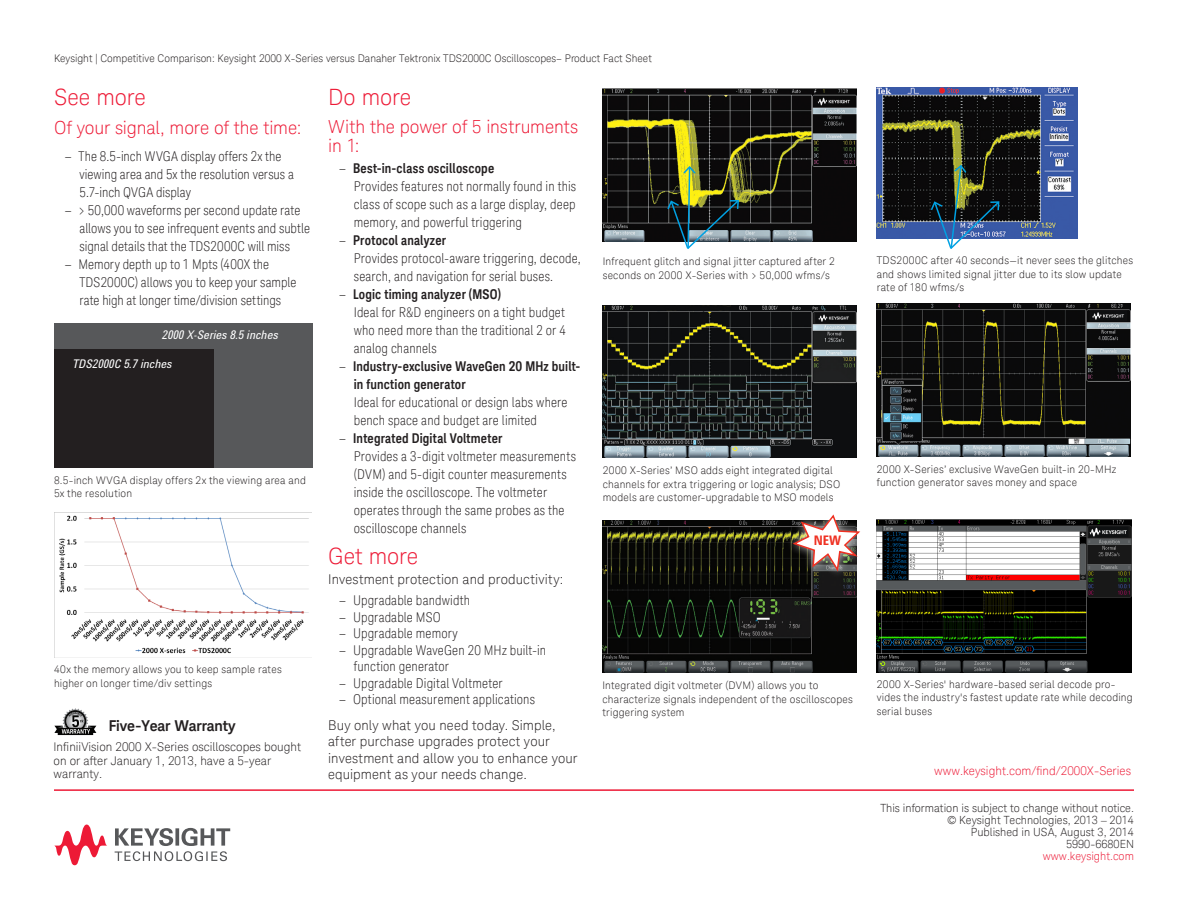
<style>
.page{position:relative;width:1188px;height:918px;background:#fff}
.page>*{position:absolute;margin:0;border:0;box-sizing:border-box;transform-origin:0 0}
.K_Heading_1{font:300 22.5px "Keysight Sans";letter-spacing:-.005em;color:#ed1a36}
.K_Heading_2{font:300 18px/19.5px "Keysight Sans";letter-spacing:-.005em;color:#ed1a36}
.t1{font:700 15px "Keysight Sans";letter-spacing:-.01em;color:#231f20}
.t2{font:300 condensed 13.5px/18px "Keysight Sans";letter-spacing:.01em;color:#231f20}
.K_Body_Text{font:300 13.5px/16.5px "Keysight Sans";letter-spacing:.01em;color:#231f20}
.Body_Text{font:700 13.5px "Agilent Condensed CFF";color:#ef3122}
.Captions_for_Figures{font:italic 12.3px "Agilent Condensed CFF";color:#fff}
.Body_Text-2{font:300 12px/13.5px "Keysight Sans";color:#231f20}
.K_Boilerplate_URLs_R{font:300 12px "Keysight Sans";color:#ed1a36}
.K_Boilerplate_Text{font:300 11.25px "Keysight Sans";color:#231f20}
.K_Boilerplate_Text-2{font:300 11.25px "Keysight Sans";color:#ed1a36}
.K_Captions{font:300 10.5px/13.5px "Keysight Sans";letter-spacing:.02em;color:#231f20}
.K_Page_Number_Header{font:300 10.5px "Keysight Sans";color:#231f20}
.s1{font-stretch:normal}
.s2{font-family:"Keysight Sans Condensed";font-weight:700;font-stretch:normal}
.s3{font-family:"Agilent Condensed CFF"}
</style>
<div class="page">
<hr style="left:54px;top:789px;width:1080px;height:2px;background:#ed1a36">
<img style="left:877px;top:304px;width:254px;height:152px">
<img style="left:603px;top:305px;width:254px;height:153px">
<img style="left:603px;top:89px;width:254px;height:152px">
<img style="left:877px;top:87px;width:201px;height:151px">
<img style="left:603px;top:520px;width:254px;height:153px">
<img style="left:54px;top:512px;width:258px;height:145px">
<img style="left:877px;top:519px;width:255px;height:153px">
<div style="left:54px;top:323px;width:259px;height:145px;background:#57585a"></div>
<div style="left:54px;top:349px;width:159px;height:119px;background:#231f20"></div>
<img style="left:666px;top:165px;width:74px;height:84px">
<svg style="left:930px;top:164px;width:71px;height:85px"></svg>
<div style="left:58px;top:728px;width:35px;height:7px;background:#050504"></div>
<svg style="left:54px;top:708px;width:42px;height:26px"></svg>
<div style="left:785px;top:506px;width:83px;height:74px;background:#fff;opacity:.75"></div>
<svg style="left:791px;top:513px;width:71px;height:61px"></svg>
<div style="left:812px;top:536px;width:31px;height:11px;background:#fff"></div>
<svg style="left:115px;top:828px;width:115px;height:33px"></svg>
<svg style="left:54px;top:825px;width:53px;height:40px"></svg>
<p class="K_Page_Number_Header" style="left:54px;top:52px;width:599px">Keysight | Competitive Comparison: Keysight 2000 X-Series versus Danaher Tektronix TDS2000C Oscilloscopes– Product Fact Sheet</p>
<p class="K_Heading_1" style="left:54px;top:84px;width:93px">See more</p>
<p class="K_Heading_2" style="left:54px;top:118px;width:249px">Of your signal, more of the time:</p>
<p class="t2" style="left:80px;top:147px;width:216px;text-indent:-15px"><span class="s1">–</span> The 8.5-inch WVGA display offers 2x the viewing area and 5x the resolution versus a<br>5.7-inch QVGA display</p>
<p class="t2" style="left:80px;top:201px;width:232px;text-indent:-15px"><span class="s1">–</span> &gt; 50,000 waveforms per second update rate allows you to see infrequent events and subtle signal details that the TDS2000C will miss</p>
<p class="t2" style="left:80px;top:255px;width:218px;text-indent:-15px"><span class="s1">–</span> Memory depth up to 1 Mpts (400X the<br>TDS2000C) allows you to keep your sample rate high at longer time/division settings</p>
<p class="Captions_for_Figures" style="left:162px;top:325px;width:118px">2000 X-Series 8.5 inches</p>
<p class="Captions_for_Figures" style="left:73px;top:354px;width:101px">TDS2000C 5.7 inches</p>
<p class="K_Captions" style="left:54px;top:473px;width:253px">8.5-inch WVGA display offers 2x the viewing area and<br>5x the resolution</p>
<p class="K_Captions" style="left:54px;top:663px;width:229px">40x the memory allows you to keep sample rates higher on longer time/div settings</p>
<p class="t1" style="left:109px;top:716px;width:128px">Five-Year Warranty</p>
<p class="Body_Text-2" style="left:54px;top:740px;width:249px">InfiniiVision 2000 X-Series oscilloscopes bought on or after January 1, 2013, have a 5-year warranty.</p>
<p class="K_Heading_1" style="left:328px;top:84px;width:85px">Do more</p>
<p class="K_Heading_2" style="left:328px;top:117px;width:251px">With the power of 5 instruments in 1:</p>
<p class="t2" style="left:354px;top:159px;width:224px;text-indent:-15px"><span class="s1">–</span> <span class="s2">Best-in-class oscilloscope<br></span>Provides features not normally found in this class of scope such as a large display, deep memory, and powerful triggering</p>
<p class="t2" style="left:354px;top:231px;width:229px;text-indent:-15px"><span class="s1">–</span> <span class="s2">Protocol analyzer<br></span>Provides protocol-aware triggering, decode, search, and navigation for serial buses.</p>
<p class="t2" style="left:354px;top:285px;width:214px;text-indent:-15px"><span class="s1">–</span> <span class="s2">Logic timing analyzer (MSO)<br></span>Ideal for R&amp;D engineers on a tight budget who need more than the traditional 2 or 4 analog channels</p>
<p class="t2" style="left:354px;top:357px;width:228px;text-indent:-15px"><span class="s1">–</span> <span class="s2">Industry-exclusive WaveGen 20 MHz built&shy;in function generator<br></span>Ideal for educational or design labs where bench space and budget are limited</p>
<p class="t2" style="left:354px;top:429px;width:224px;text-indent:-15px"><span class="s1">–</span> <span class="s2">Integrated Digital Voltmeter<br></span>Provides a 3-digit voltmeter measurements (DVM) and 5-digit counter measurements inside the oscilloscope. The voltmeter operates through the same probes as the oscilloscope channels</p>
<p class="K_Heading_1" style="left:328px;top:543px;width:92px">Get more</p>
<p class="K_Body_Text" style="left:328px;top:571px;width:237px">Investment protection and productivity:</p>
<p class="t2" style="left:339px;top:591px;width:133px"><span class="s1">–</span> Upgradable bandwidth</p>
<p class="t2" style="left:339px;top:608px;width:104px"><span class="s1">–</span> Upgradable MSO</p>
<p class="t2" style="left:339px;top:624px;width:121px"><span class="s1">–</span> Upgradable memory</p>
<p class="t2" style="left:354px;top:642px;width:194px;line-height:16.5px;text-indent:-15px"><span class="s1">–</span> Upgradable WaveGen 20 MHz built-in function generator</p>
<p class="t2" style="left:339px;top:674px;width:165px"><span class="s1">–</span> Upgradable Digital Voltmeter</p>
<p class="t2" style="left:339px;top:690px;width:198px"><span class="s1">–</span> Optional measurement applications</p>
<p class="K_Body_Text" style="left:328px;top:717px;width:251px">Buy only what you need today. Simple, after purchase upgrades protect your investment and allow you to enhance your equipment as your needs change.</p>
<p class="K_Captions" style="left:603px;top:255px;width:233px">Infrequent glitch and signal jitter captured after 2 seconds on 2000 X-Series with &gt; 50,000 wfms/s</p>
<p class="K_Captions" style="left:877px;top:254px;width:258px">TDS2000C after 40 seconds—it never sees the glitches and shows limited signal jitter due to its slow update rate of 180 wfms/s</p>
<p class="K_Captions" style="left:603px;top:464px;width:239px">2000 X-Series’ MSO adds eight integrated digital channels for extra triggering or logic analysis; DSO models are customer-upgradable to MSO models</p>
<p class="K_Captions" style="left:877px;top:463px;width:241px">2000 X-Series’ exclusive WaveGen built-in 20-MHz function generator saves money and space</p>
<p class="Body_Text" style="left:814px;top:530px;width:29px">NEW</p>
<p class="K_Captions" style="left:603px;top:679px;width:252px">Integrated digit voltmeter (DVM) allows you to characterize signals independent of the oscilloscopes triggering system</p>
<p class="K_Captions" style="left:877px;top:677px;width:257px">2000 X-Series' hardware-based serial decode pro&shy;vides the industry's fastest update rate while decoding serial buses</p>
<p class="K_Boilerplate_URLs_R" style="left:934px;top:764px;width:198px">www.keysight.com/find/2000X-Series</p>
<p class="K_Boilerplate_Text" style="left:880px;top:801px;width:255px">This information is subject to change without notice.</p>
<p class="K_Boilerplate_Text" style="left:947px;top:813px;width:188px">© Keysight Technologies, 2013 <span class="s3">–</span> 2014</p>
<p class="K_Boilerplate_Text" style="left:971px;top:825px;width:165px">Published in USA, August 3, 2014</p>
<p class="K_Boilerplate_Text" style="left:1066px;top:837px;width:69px">5990-6680EN</p>
<p class="K_Boilerplate_Text-2" style="left:1043px;top:849px;width:93px">www.keysight.com</p>
</div>
